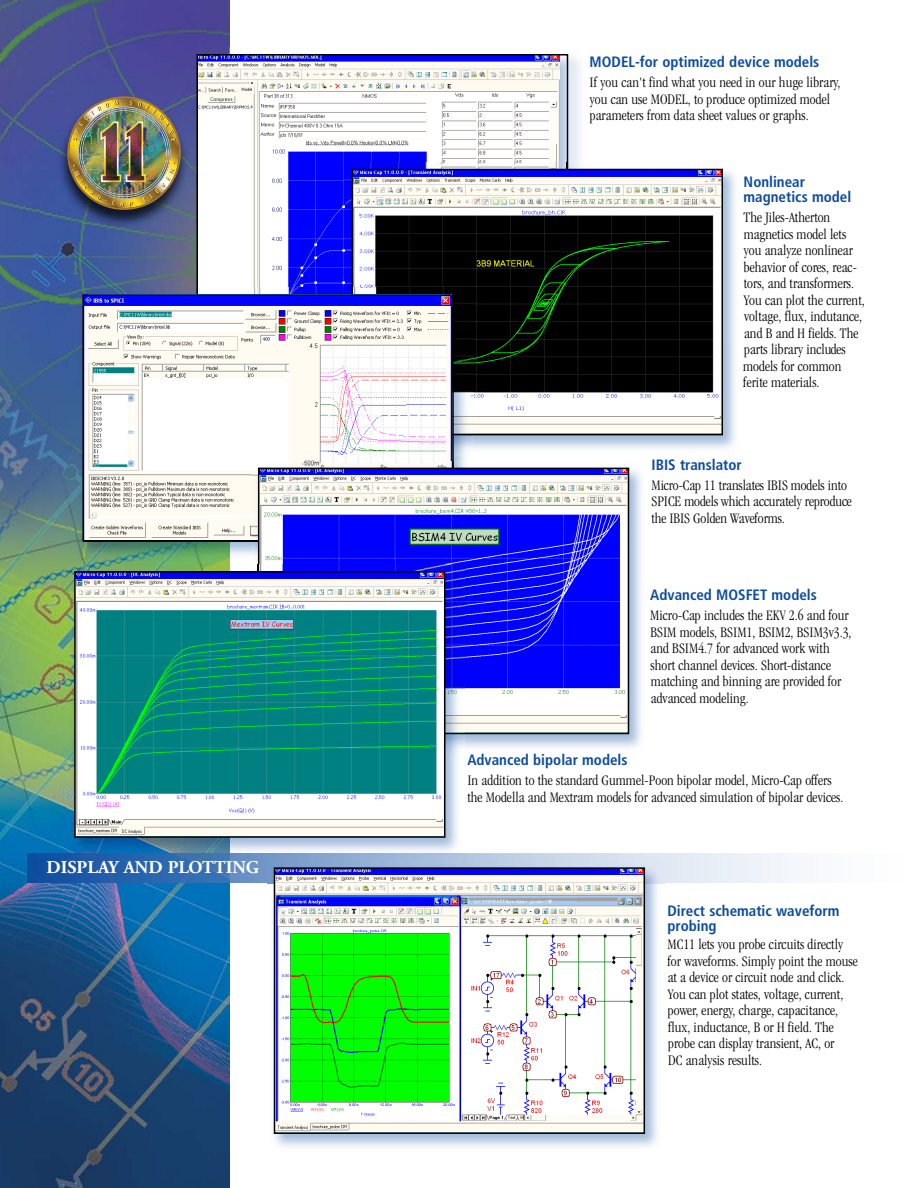
<style>
.page{position:relative;width:918px;height:1188px;background:#fff}
.page>*{position:absolute;margin:0;border:0;box-sizing:border-box;transform-origin:0 0}
.t1{font:700 18px "Adobe Garamond";color:#fff}
.t2{font:300 condensed 15px/16.5px "Garamond";letter-spacing:.005em;color:#000}
.t3{font:700 condensed 15px/15px "Frutiger";color:#0c4b9e}
</style>
<div class="page">
<img style="left:0;top:0;width:230px;height:1188px">
<img style="left:43px;top:73px;width:147px;height:183px">
<img style="left:67px;top:96px;width:114px;height:114px">
<img style="left:559px;top:54px;width:21px;height:108px">
<img style="left:190px;top:47px;width:40px;height:241px">
<img style="left:199px;top:57px;width:360px;height:230px">
<div style="left:196px;top:54px;width:372px;height:269px;border:2px solid #000"></div>
<img style="left:473px;top:343px;width:263px;height:106px">
<img style="left:568px;top:162px;width:167px;height:181px">
<img style="left:345px;top:162px;width:222px;height:125px">
<img style="left:355px;top:172px;width:365px;height:260px">
<div style="left:352px;top:169px;width:371px;height:266px;border:2px solid #000"></div>
<img style="left:190px;top:542px;width:61px;height:19px">
<img style="left:454px;top:436px;width:19px;height:25px">
<img style="left:76px;top:288px;width:114px;height:273px">
<img style="left:190px;top:288px;width:8px;height:6px">
<img style="left:198px;top:287px;width:155px;height:7px">
<img style="left:352px;top:288px;width:121px;height:148px">
<img style="left:85px;top:297px;width:366px;height:242px">
<div style="left:82px;top:294px;width:372px;height:248px;border:2px solid #000"></div>
<img style="left:27px;top:853px;width:784px;height:30px">
<img style="left:257px;top:467px;width:385px;height:287px">
<img style="left:482px;top:753px;width:138px;height:1px">
<img style="left:251px;top:461px;width:222px;height:100px">
<img style="left:345px;top:461px;width:109px;height:7px">
<img style="left:261px;top:471px;width:365px;height:260px">
<div style="left:258px;top:468px;width:371px;height:266px;border:2px solid #000"></div>
<img style="left:267px;top:861px;width:398px;height:287px">
<img style="left:277px;top:870px;width:365px;height:261px">
<div style="left:274px;top:867px;width:371px;height:267px;border:2px solid #000"></div>
<img style="left:67px;top:565px;width:184px;height:288px">
<img style="left:251px;top:735px;width:214px;height:117px">
<img style="left:67px;top:853px;width:398px;height:4px">
<img style="left:258px;top:565px;width:207px;height:170px">
<img style="left:77px;top:574px;width:366px;height:261px">
<div style="left:74px;top:571px;width:372px;height:267px;border:2px solid #000"></div>
<p class="t1" style="left:46px;top:861px;width:214px">DISPLAY AND PLOTTING</p>
<p class="t3" style="left:590px;top:55px;width:231px">MODEL-for optimized device models</p>
<p class="t2" style="left:590px;top:75px;width:252px">If you can't find what you need in our huge library, you can use MODEL, to produce optimized model parameters from data sheet values or graphs.</p>
<p class="t3" style="left:744px;top:175px;width:109px">Nonlinear magnetics model</p>
<p class="t2" style="left:743px;top:210px;width:123px">The Jiles-Atherton magnetics model lets you analyze nonlinear behavior of cores, reac&shy;tors, and transformers.<br>You can plot the current, voltage, flux, indutance, and B and H fields. The parts library includes models for common ferite materials.</p>
<p class="t3" style="left:652px;top:458px;width:92px">IBIS translator</p>
<p class="t2" style="left:652px;top:478px;width:202px">Micro-Cap 11 translates IBIS models into<br>SPICE models which accurately reproduce the IBIS Golden Waveforms.</p>
<p class="t3" style="left:650px;top:589px;width:168px">Advanced MOSFET models</p>
<p class="t2" style="left:650px;top:609px;width:203px">Micro-Cap includes the EKV 2.6 and four BSIM models, BSIM1, BSIM2, BSIM3v3.3, and BSIM4.7 for advanced work with short channel devices. Short-distance matching and binning are provided for advanced modeling.</p>
<p class="t3" style="left:467px;top:753px;width:162px">Advanced bipolar models</p>
<p class="t2" style="left:467px;top:773px;width:378px">In addition to the standard Gummel-Poon bipolar model, Micro-Cap offers the Modella and Mextram models for advanced simulation of bipolar devices.</p>
<p class="t3" style="left:667px;top:904px;width:174px">Direct schematic waveform probing</p>
<p class="t2" style="left:667px;top:938px;width:192px">MC11 lets you probe circuits directly for waveforms. Simply point the mouse at a device or circuit node and click.<br>You can plot states, voltage, current, power, energy, charge, capacitance, flux, inductance, B or H field. The probe can display transient, AC, or<br>DC analysis results.</p>
</div>
